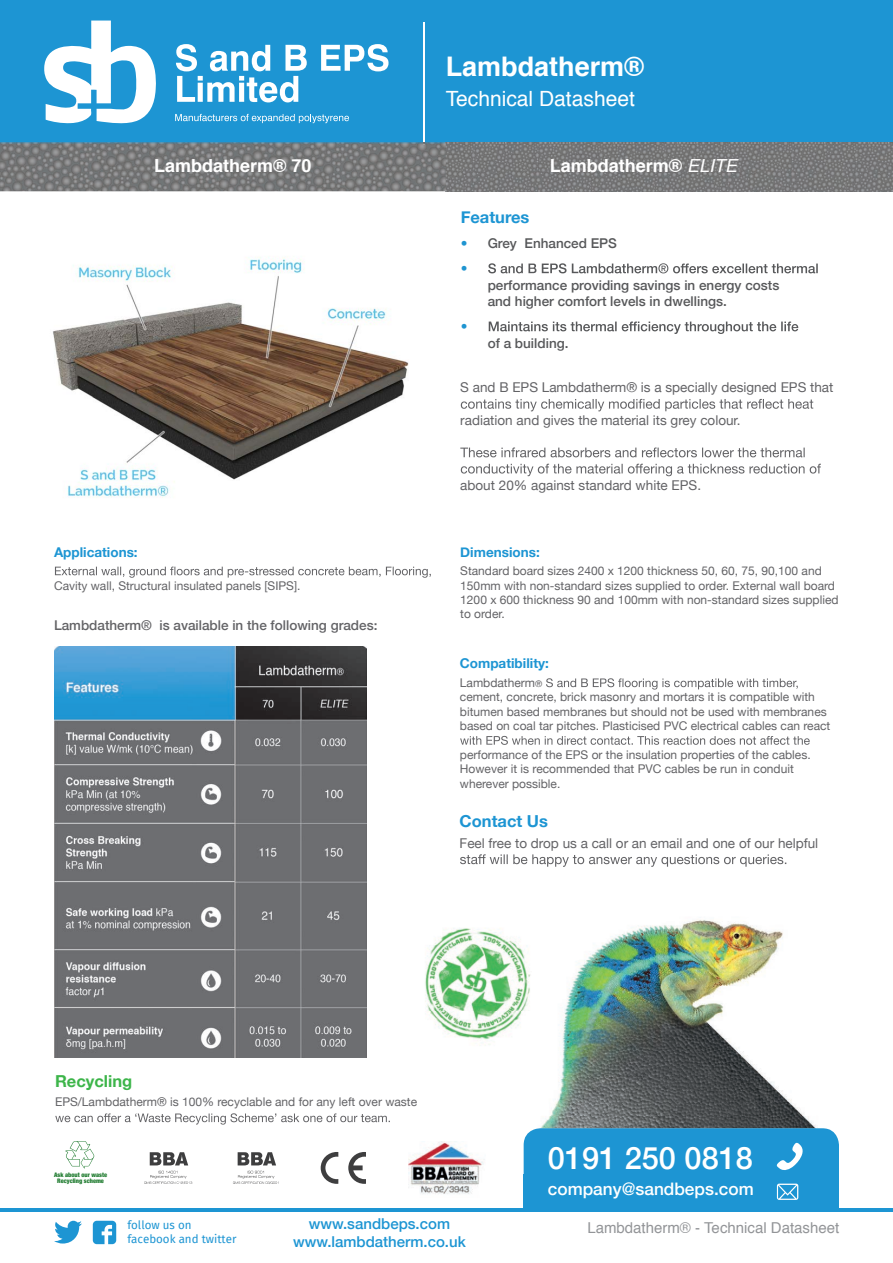
<style>
.page{position:relative;width:893px;height:1263px;background:#fff}
.page>*{position:absolute;margin:0;border:0;box-sizing:border-box;transform-origin:0 0}
.t1{font:500 30.75px "Helvetica Neue";color:#fff}
.t2{font:700 27px "Helvetica";color:#fff}
.t3{font:21px "Helvetica";color:#fff}
.t4{font:700 18px "Helvetica";color:#fff}
.t5{font:500 17.25px "Helvetica Neue";color:#fff}
.t6{font:700 16.5px "Helvetica Neue";color:#1d95d3}
.t7{font:700 16.5px "Helvetica Neue";color:#3db54a}
.t8{font:500 15px/18px "Helvetica Neue";color:#1d95d3;text-align:center}
.t9{font:15px "Helvetica";color:#939598}
.t10{font:13.5px "Helvetica Neue";color:#636366}
.t11{font:500 13.5px/25px "Helvetica Neue";color:#57585a}
.t12{font:500 13.5px "Helvetica Neue";color:#636366}
.t13{font:700 13.5px "Helvetica Neue";color:#1d95d3}
.t14{font:500 13.5px "Helvetica Neue";color:#1f95d1}
.t15{font:12px/14.4px "Helvetica Neue";color:#636366}
.t16{font:11.55px/13.8px "Fira Sans";color:#1d95d3}
.t17{font:900 condensed 6.15px/6.1px "Helvetica Neue";color:#227d32;text-align:center}
.s1{font-weight:400;font-style:italic}
.s2{color:#1f95d1}
.s3{font-size:9px}
</style>
<div class="page">
<div style="left:0;top:0;width:893px;height:144px;background:#1d95d3"></div>
<svg style="left:44px;top:21px;width:112px;height:103px"></svg>
<svg style="left:321px;top:44px;width:68px;height:27px"></svg>
<svg style="left:176px;top:44px;width:131px;height:58px"></svg>
<svg style="left:175px;top:114px;width:174px;height:9px"></svg>
<hr style="left:423px;top:22px;width:2px;height:123px;background:#fff">
<img style="left:54px;top:647px;width:313px;height:411px">
<div style="left:524px;top:1128px;width:315px;height:84px;background:#1d95d3;border-radius:17px"></div>
<hr style="left:0;top:1209px;width:893px;height:3px;background:#1d95d3">
<svg style="left:461px;top:399px;width:352px;height:12px"></svg>
<svg style="left:460px;top:447px;width:345px;height:10px"></svg>
<svg style="left:461px;top:464px;width:360px;height:12px"></svg>
<svg style="left:488px;top:263px;width:330px;height:10px"></svg>
<svg style="left:489px;top:322px;width:309px;height:12px"></svg>
<svg style="left:321px;top:1152px;width:17px;height:32px"></svg>
<svg style="left:348px;top:1152px;width:18px;height:32px"></svg>
<svg style="left:233px;top:1171px;width:46px;height:13px"></svg>
<svg style="left:238px;top:1152px;width:38px;height:13px"></svg>
<svg style="left:144px;top:1171px;width:48px;height:13px"></svg>
<svg style="left:150px;top:1152px;width:38px;height:13px"></svg>
<svg style="left:65px;top:1141px;width:29px;height:27px"></svg>
<svg style="left:55px;top:1113px;width:335px;height:11px"></svg>
<div style="left:524px;top:1174px;width:18px;height:36px;background:#1d95d3"></div>
<div style="left:809px;top:1175px;width:30px;height:35px;background:#1d95d3"></div>
<svg style="left:54px;top:1221px;width:28px;height:22px"></svg>
<svg style="left:93px;top:1221px;width:23px;height:23px"></svg>
<svg style="left:776px;top:1143px;width:27px;height:27px"></svg>
<svg style="left:777px;top:1183px;width:21px;height:17px"></svg>
<img style="left:540px;top:920px;width:276px;height:208px">
<svg style="left:546px;top:678px;width:252px;height:11px"></svg>
<svg style="left:460px;top:736px;width:350px;height:9px"></svg>
<img style="left:409px;top:1142px;width:76px;height:52px">
<img style="left:0;top:142px;width:893px;height:49px">
<svg style="left:460px;top:854px;width:326px;height:13px"></svg>
<svg style="left:55px;top:566px;width:376px;height:12px"></svg>
<img style="left:53px;top:257px;width:356px;height:241px">
<img style="left:425px;top:928px;width:106px;height:117px">
<h2 class="t2" style="left:446px;top:44px;width:200px">Lambdatherm®</h2>
<h3 class="t3" style="left:446px;top:82px;width:191px">Technical Datasheet</h3>
<h3 class="t4" style="left:154px;top:151px;width:159px">Lambdatherm® 70</h3>
<h3 class="t4" style="left:550px;top:151px;width:189px">Lambdatherm® <span class="s1">ELITE</span></h3>
<h3 class="t6" style="left:461px;top:204px;width:70px">Features</h3>
<p class="t11" style="left:461px;top:230px;width:158px"><span class="s2">•</span> Grey Enhanced EPS <span class="s2">•</span></p>
<p class="t11" style="left:488px;top:276px;width:293px;line-height:16.5px">performance providing savings in energy costs and higher comfort levels in dwellings.</p>
<p class="t14" style="left:461px;top:315px;width:8px">•</p>
<p class="t11" style="left:488px;top:329px;width:82px">of a building.</p>
<p class="t10" style="left:460px;top:378px;width:375px">S and B EPS Lambdatherm® is a specially designed EPS that</p>
<p class="t10" style="left:460px;top:410px;width:282px">radiation and gives the material its grey colour.</p>
<p class="t13" style="left:54px;top:541px;width:85px">Applications:</p>
<p class="t15" style="left:54px;top:579px;width:248px">Cavity wall, Structural insulated panels [SIPS].</p>
<p class="t12" style="left:54px;top:615px;width:325px">Lambdatherm® is available in the following grades:</p>
<p class="t10" style="left:460px;top:475px;width:242px">about 20% against standard white EPS.</p>
<p class="t13" style="left:460px;top:541px;width:81px">Dimensions:</p>
<p class="t15" style="left:460px;top:564px;width:380px">Standard board sizes 2400 x 1200 thickness 50, 60, 75, 90,100 and 150mm with non-standard sizes supplied to order. External wall board 1200 x 600 thickness 90 and 100mm with non-standard sizes supplied to order.</p>
<p class="t13" style="left:460px;top:653px;width:90px">Compatibility:</p>
<p class="t15" style="left:460px;top:676px;width:372px">Lambdatherm<span class="s3">®<br></span>cement, concrete, brick masonry and mortars it is compatible with bitumen based membranes but should not be used with membranes based on coal tar pitches. Plasticised PVC electrical cables can react</p>
<p class="t15" style="left:460px;top:748px;width:352px">performance of the EPS or the insulation properties of the cables.<br>However it is recommended that PVC cables be run in conduit wherever possible.</p>
<h3 class="t6" style="left:460px;top:808px;width:90px">Contact Us</h3>
<p class="t10" style="left:460px;top:833px;width:360px">Feel free to drop us a call or an email and one of our helpful</p>
<h3 class="t7" style="left:55px;top:1068px;width:79px">Recycling</h3>
<p class="t15" style="left:55px;top:1095px;width:364px">EPS/Lambdatherm® is 100% recyclable and for any left over waste</p>
<p class="t17" style="left:54px;top:1171px;width:55px">Ask about our waste<br>Recycling scheme</p>
<h1 class="t1" style="left:548px;top:1133px;width:207px">0191 250 0818</h1>
<h3 class="t5" style="left:548px;top:1174px;width:207px">company@sandbeps.com</h3>
<p class="t16" style="left:127px;top:1218px;width:111px">follow us on facebook and twitter</p>
<p class="t8" style="left:293px;top:1213px;width:174px">www.sandbeps.com www.lambdatherm.co.uk</p>
<p class="t9" style="left:587px;top:1216px;width:253px">Lambdatherm® - Technical Datasheet</p>
</div>
